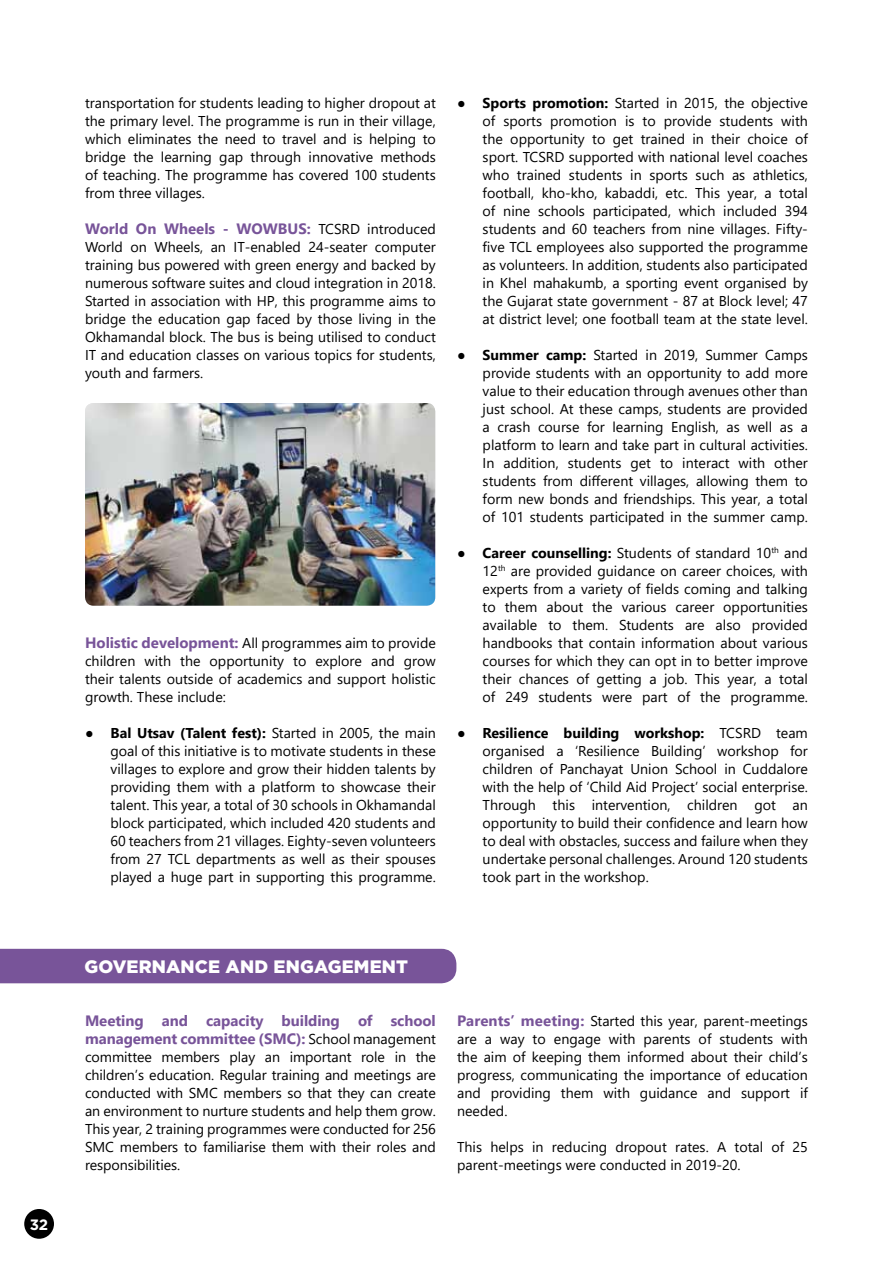
<style>
.page{position:relative;width:893px;height:1263px;background:#fff}
.page>*{position:absolute;margin:0;border:0;box-sizing:border-box;transform-origin:0 0}
.t1{font:900 18px "Gotham";letter-spacing:.01em;color:#fff}
.t2{font:700 15px/18px "Segoe UI";letter-spacing:-.005em;color:#785499}
.t3{font:700 15px "Gotham";color:#fff}
.t4{font:14.25px/18px "Segoe UI";color:#000;text-align:justify}
.s1{font-weight:400;font-size:14.25px;color:#000}
.s2{font-weight:700;font-size:15px;color:#785499}
.s3{font-weight:700}
</style>
<div class="page">
<div style="left:24px;top:1209px;width:30px;height:30px;background:#000;border-radius:50%"></div>
<div style="left:0;top:949px;width:456px;height:34px;background:#785499"></div>
<img style="left:85px;top:403px;width:350px;height:203px">
<p class="t3" style="left:30px;top:1216px;width:20px">32</p>
<p class="t4" style="left:85px;top:93px;width:352px">transportation for students leading to higher dropout at the primary level. The programme is run in their village, which eliminates the need to travel and is helping to bridge the learning gap through innovative methods of teaching. The programme has covered 100 students from three villages.</p>
<p class="t2" style="left:85px;top:218px;width:352px">World On Wheels - WOWBUS: <span class="s1">TCSRD introduced</span></p>
<p class="t4" style="left:85px;top:237px;width:352px">World on Wheels, an IT-enabled 24-seater computer training bus powered with green energy and backed by numerous software suites and cloud integration in 2018.<br>Started in association with HP, this programme aims to bridge the education gap faced by those living in the Okhamandal block. The bus is being utilised to conduct IT and education classes on various topics for students, youth and farmers.</p>
<p class="t4" style="left:85px;top:633px;width:352px"><span class="s2">Holistic development:</span> All programmes aim to provide children with the opportunity to explore and grow their talents outside of academics and support holistic growth. These include:</p>
<p class="t4" style="left:111px;top:723px;width:327px;text-indent:-26px">● <span class="s3">Bal Utsav (Talent fest):</span> Started in 2005, the main goal of this initiative is to motivate students in these villages to explore and grow their hidden talents by providing them with a platform to showcase their talent. This year, a total of 30 schools in Okhamandal block participated, which included 420 students and 60 teachers from 21 villages. Eighty-seven volunteers from 27 TCL departments as well as their spouses played a huge part in supporting this programme.</p>
<p class="t4" style="left:483px;top:93px;width:327px;text-indent:-26px">● <span class="s3">Sports promotion:</span> Started in 2015, the objective of sports promotion is to provide students with the opportunity to get trained in their choice of sport. TCSRD supported with national level coaches who trained students in sports such as athletics, football, kho-kho, kabaddi, etc. This year, a total of nine schools participated, which included 394 students and 60 teachers from nine villages. Fifty&shy;five TCL employees also supported the programme as volunteers. In addition, students also participated in Khel mahakumb, a sporting event organised by the Gujarat state government - 87 at Block level; 47 at district level; one football team at the state level.</p>
<p class="t4" style="left:483px;top:345px;width:327px;text-indent:-26px">● <span class="s3">Summer camp:</span> Started in 2019, Summer Camps provide students with an opportunity to add more value to their education through avenues other than just school. At these camps, students are provided a crash course for learning English, as well as a platform to learn and take part in cultural activities.<br>In addition, students get to interact with other students from different villages, allowing them to form new bonds and friendships. This year, a total of 101 students participated in the summer camp.</p>
<p class="t4" style="left:483px;top:543px;width:327px;text-indent:-26px">● <span class="s3">Career counselling:</span> Students of standard 10<sup>th</sup> and 12<sup>th</sup> are provided guidance on career choices, with experts from a variety of fields coming and talking to them about the various career opportunities available to them. Students are also provided handbooks that contain information about various courses for which they can opt in to better improve their chances of getting a job. This year, a total of 249 students were part of the programme.</p>
<p class="t4" style="left:483px;top:723px;width:327px;text-indent:-26px">● <span class="s3">Resilience building workshop:</span> TCSRD team organised a ‘Resilience Building’ workshop for children of Panchayat Union School in Cuddalore with the help of ‘Child Aid Project’ social enterprise.<br>Through this intervention, children got an opportunity to build their confidence and learn how to deal with obstacles, success and failure when they undertake personal challenges. Around 120 students took part in the workshop.</p>
<p class="t1" style="left:84px;top:956px;width:325px">GOVERNANCE AND ENGAGEMENT</p>
<p class="t2" style="left:85px;top:1010px;width:352px">Meeting and capacity building of school management committee (SMC): <span class="s1">School management</span></p>
<p class="t4" style="left:85px;top:1047px;width:352px">committee members play an important role in the children’s education. Regular training and meetings are conducted with SMC members so that they can create an environment to nurture students and help them grow.<br>This year, 2 training programmes were conducted for 256<br>SMC members to familiarise them with their roles and responsibilities.</p>
<p class="t4" style="left:457px;top:1011px;width:352px"><span class="s2">Parents’ meeting:</span> Started this year, parent-meetings are a way to engage with parents of students with the aim of keeping them informed about their child’s progress, communicating the importance of education and providing them with guidance and support if needed.</p>
<p class="t4" style="left:457px;top:1137px;width:352px">This helps in reducing dropout rates. A total of 25 parent-meetings were conducted in 2019-20.</p>
</div>
